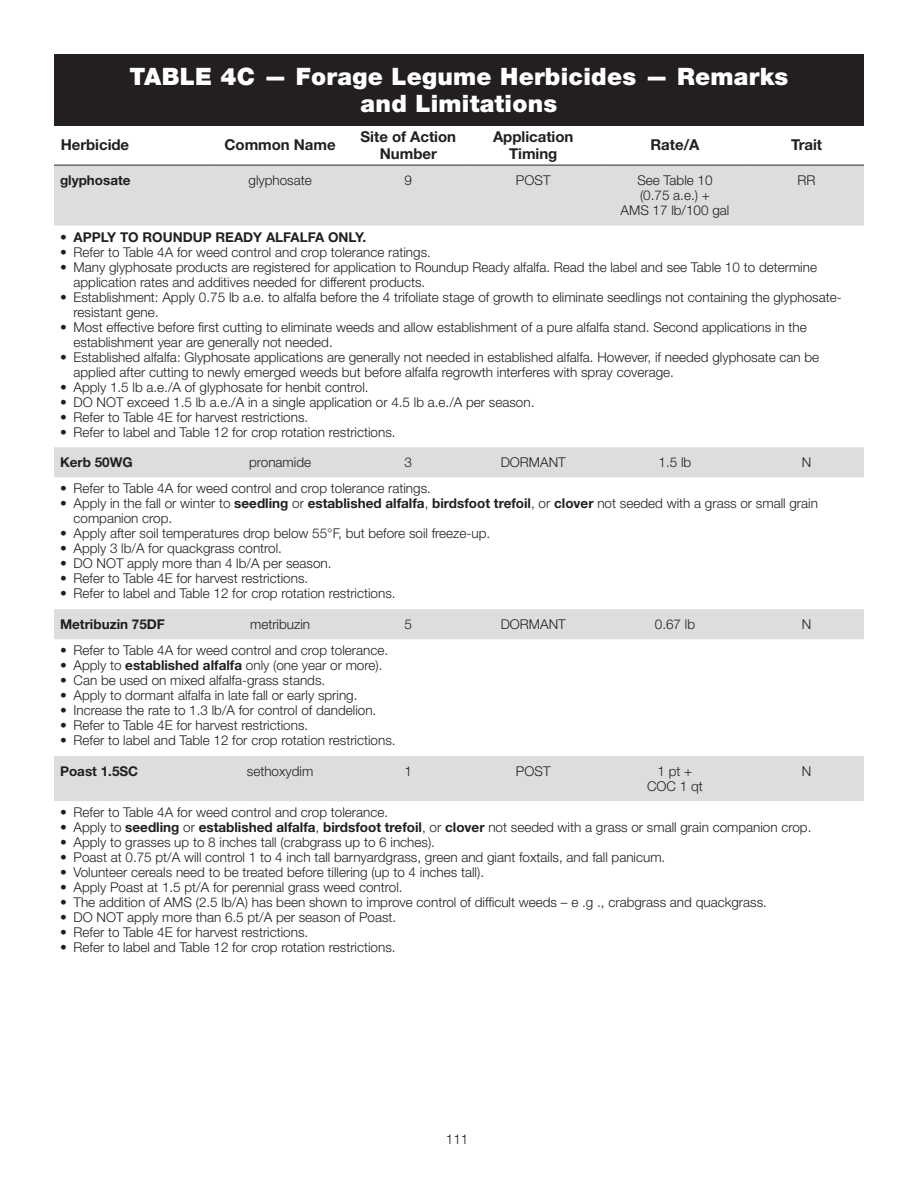
<style>
.page{position:relative;width:918px;height:1188px;background:#fff}
.page>*{position:absolute;margin:0;border:0;box-sizing:border-box;transform-origin:0 0}
.Table_H1{font:900 24px/27px "Helvetica Neue LT Std";letter-spacing:.01em;color:#fff;text-align:center}
.Table_H2{font:700 15px/16.5px "Helvetica Neue LT Std";letter-spacing:-.005em;color:#231f20;text-align:center}
.Table_body_CENTER{font:300 13.5px/15px "Helvetica Neue LT Std";color:#231f20}
.Table_body_CENTER-2{font:700 13.5px "Helvetica Neue LT Std";color:#231f20}
.s1{font-weight:300}
.s2{font-weight:700}
</style>
<div class="page">
<svg style="left:54px;top:166px;width:810px;height:635px"></svg>
<div style="left:54px;top:54px;width:810px;height:71px;background:#231f20"></div>
<hr style="left:54px;top:165px;width:155px;height:1px;background:#231f20">
<hr style="left:209px;top:165px;width:142px;height:1px;background:#231f20">
<hr style="left:351px;top:165px;width:115px;height:1px;background:#231f20">
<hr style="left:466px;top:165px;width:135px;height:1px;background:#231f20">
<hr style="left:601px;top:165px;width:148px;height:1px;background:#231f20">
<hr style="left:749px;top:165px;width:115px;height:1px;background:#231f20">
<p class="Table_H1" style="left:130px;top:62px;width:660px">TABLE 4C — Forage Legume Herbicides — Remarks and Limitations</p>
<p class="Table_H2" style="left:61px;top:137px;width:70px">Herbicide</p>
<p class="Table_H2" style="left:225px;top:137px;width:113px">Common Name</p>
<p class="Table_H2" style="left:361px;top:128px;width:97px">Site of Action<br>Number</p>
<p class="Table_H2" style="left:493px;top:128px;width:82px">Application<br>Timing</p>
<p class="Table_H2" style="left:651px;top:137px;width:50px">Rate/A</p>
<p class="Table_H2" style="left:791px;top:137px;width:33px">Trait</p>
<p class="Table_body_CENTER-2" style="left:60px;top:172px;width:72px">glyphosate</p>
<p class="Table_body_CENTER" style="left:248px;top:173px;width:65px">glyphosate</p>
<p class="Table_body_CENTER" style="left:405px;top:173px;width:9px">9</p>
<p class="Table_body_CENTER" style="left:516px;top:173px;width:36px">POST</p>
<p class="Table_body_CENTER" style="left:621px;top:173px;width:110px;text-align:center">See Table 10<br>(0. 75 a.e.) +<br>AMS 17 lb/100 gal</p>
<p class="Table_body_CENTER" style="left:798px;top:173px;width:20px">RR</p>
<p class="Table_body_CENTER-2" style="left:60px;top:228px;width:308px"><span class="s1">•</span> APPLY TO ROUNDUP READY ALFALFA ONLY.</p>
<p class="Table_body_CENTER" style="left:60px;top:244px;width:370px">• Refer to Table 4A for weed control and crop tolerance ratings.</p>
<p class="Table_body_CENTER" style="left:74px;top:259px;width:745px;text-indent:-14px">• Many glyphosate products are registered for application to Roundup Ready alfalfa. Read the label and see Table 10 to determine application rates and additives needed for different products.</p>
<p class="Table_body_CENTER" style="left:74px;top:289px;width:770px;text-indent:-14px">• Establishment: Apply 0. 75 lb a. e. to alfalfa before the 4 trifoliate stage of growth to eliminate seedlings not containing the glyphosate&shy;resistant gene.</p>
<p class="Table_body_CENTER" style="left:74px;top:319px;width:735px;text-indent:-14px">• Most effective before first cutting to eliminate weeds and allow establishment of a pure alfalfa stand. Second applications in the establishment year are generally not needed.</p>
<p class="Table_body_CENTER" style="left:74px;top:349px;width:747px;text-indent:-14px">• Established alfalfa: Glyphosate applications are generally not needed in established alfalfa. However, if needed glyphosate can be applied after cutting to newly emerged weeds but before alfalfa regrowth interferes with spray coverage.</p>
<p class="Table_body_CENTER" style="left:60px;top:379px;width:307px">• Apply 1. 5 lb a. e./A of glyphosate for henbit control.</p>
<p class="Table_body_CENTER" style="left:60px;top:394px;width:473px">• DO NOT exceed 1. 5 lb a. e./A in a single application or 4. 5 lb a. e./A per season.</p>
<p class="Table_body_CENTER" style="left:60px;top:409px;width:247px">• Refer to Table 4E for harvest restrictions.</p>
<p class="Table_body_CENTER" style="left:60px;top:424px;width:335px">• Refer to label and Table 12 for crop rotation restrictions.</p>
<p class="Table_body_CENTER-2" style="left:60px;top:454px;width:74px">Kerb 50WG</p>
<p class="Table_body_CENTER" style="left:249px;top:455px;width:64px">pronamide</p>
<p class="Table_body_CENTER" style="left:405px;top:455px;width:9px">3</p>
<p class="Table_body_CENTER" style="left:501px;top:455px;width:67px">DORMANT</p>
<p class="Table_body_CENTER" style="left:659px;top:455px;width:34px">1.5 lb</p>
<p class="Table_body_CENTER" style="left:802px;top:455px;width:11px">N</p>
<p class="Table_body_CENTER" style="left:60px;top:481px;width:370px">• Refer to Table 4A for weed control and crop tolerance ratings.</p>
<p class="Table_body_CENTER" style="left:74px;top:496px;width:746px;text-indent:-14px">• Apply in the fall or winter to <span class="s2">seedling</span> or <span class="s2">established alfalfa</span>, <span class="s2">birdsfoot trefoil</span>, or <span class="s2">clover</span> not seeded with a grass or small grain companion crop.</p>
<p class="Table_body_CENTER" style="left:60px;top:526px;width:429px">• Apply after soil temperatures drop below 55°F, but before soil freeze-up.</p>
<p class="Table_body_CENTER" style="left:60px;top:541px;width:221px">• Apply 3 lb/A for quackgrass control.</p>
<p class="Table_body_CENTER" style="left:60px;top:556px;width:270px">• DO NOT apply more than 4 lb/A per season.</p>
<p class="Table_body_CENTER" style="left:60px;top:571px;width:247px">• Refer to Table 4E for harvest restrictions.</p>
<p class="Table_body_CENTER" style="left:60px;top:586px;width:335px">• Refer to label and Table 12 for crop rotation restrictions.</p>
<p class="Table_body_CENTER-2" style="left:60px;top:616px;width:107px">Metribuzin 75DF</p>
<p class="Table_body_CENTER" style="left:250px;top:616px;width:61px">metribuzin</p>
<p class="Table_body_CENTER" style="left:405px;top:616px;width:9px">5</p>
<p class="Table_body_CENTER" style="left:501px;top:616px;width:67px">DORMANT</p>
<p class="Table_body_CENTER" style="left:655px;top:616px;width:42px">0.67 lb</p>
<p class="Table_body_CENTER" style="left:802px;top:616px;width:11px">N</p>
<p class="Table_body_CENTER" style="left:60px;top:643px;width:327px">• Refer to Table 4A for weed control and crop tolerance.</p>
<p class="Table_body_CENTER" style="left:60px;top:658px;width:321px">• Apply to <span class="s2">established alfalfa</span> only (one year or more).</p>
<p class="Table_body_CENTER" style="left:60px;top:673px;width:264px">• Can be used on mixed alfalfa-grass stands.</p>
<p class="Table_body_CENTER" style="left:60px;top:688px;width:296px">• Apply to dormant alfalfa in late fall or early spring.</p>
<p class="Table_body_CENTER" style="left:60px;top:703px;width:315px">• Increase the rate to 1. 3 lb/A for control of dandelion.</p>
<p class="Table_body_CENTER" style="left:60px;top:718px;width:247px">• Refer to Table 4E for harvest restrictions.</p>
<p class="Table_body_CENTER" style="left:60px;top:733px;width:335px">• Refer to label and Table 12 for crop rotation restrictions.</p>
<p class="Table_body_CENTER-2" style="left:60px;top:763px;width:80px">Poast 1.5SC</p>
<p class="Table_body_CENTER" style="left:247px;top:763px;width:68px">sethoxydim</p>
<p class="Table_body_CENTER" style="left:405px;top:763px;width:9px">1</p>
<p class="Table_body_CENTER" style="left:516px;top:763px;width:36px">POST</p>
<p class="Table_body_CENTER" style="left:647px;top:763px;width:57px;text-align:center">1 pt +<br>COC 1 qt</p>
<p class="Table_body_CENTER" style="left:802px;top:763px;width:11px">N</p>
<p class="Table_body_CENTER" style="left:60px;top:805px;width:327px">• Refer to Table 4A for weed control and crop tolerance.</p>
<p class="Table_body_CENTER" style="left:60px;top:820px;width:750px">• Apply to <span class="s2">seedling</span> or <span class="s2">established alfalfa</span>, <span class="s2">birdsfoot trefoil</span>, or <span class="s2">clover</span> not seeded with a grass or small grain companion crop.</p>
<p class="Table_body_CENTER" style="left:60px;top:835px;width:374px">• Apply to grasses up to 8 inches tall (crabgrass up to 6 inches).</p>
<p class="Table_body_CENTER" style="left:60px;top:850px;width:604px">• Poast at 0. 75 pt/A will control 1 to 4 inch tall barnyardgrass, green and giant foxtails, and fall panicum.</p>
<p class="Table_body_CENTER" style="left:60px;top:865px;width:423px">• Volunteer cereals need to be treated before tillering (up to 4 inches tall).</p>
<p class="Table_body_CENTER" style="left:60px;top:880px;width:341px">• Apply Poast at 1. 5 pt/A for perennial grass weed control.</p>
<p class="Table_body_CENTER" style="left:60px;top:895px;width:706px">• The addition of AMS (2. 5 lb/A) has been shown to improve control of difficult weeds – e . g . , crabgrass and quackgrass.</p>
<p class="Table_body_CENTER" style="left:60px;top:910px;width:335px">• DO NOT apply more than 6. 5 pt/A per season of Poast.</p>
<p class="Table_body_CENTER" style="left:60px;top:925px;width:247px">• Refer to Table 4E for harvest restrictions.</p>
<p class="Table_body_CENTER" style="left:60px;top:940px;width:335px">• Refer to label and Table 12 for crop rotation restrictions.</p>
<p class="Table_body_CENTER" style="left:446px;top:1131px;width:24px">111</p>
</div>
